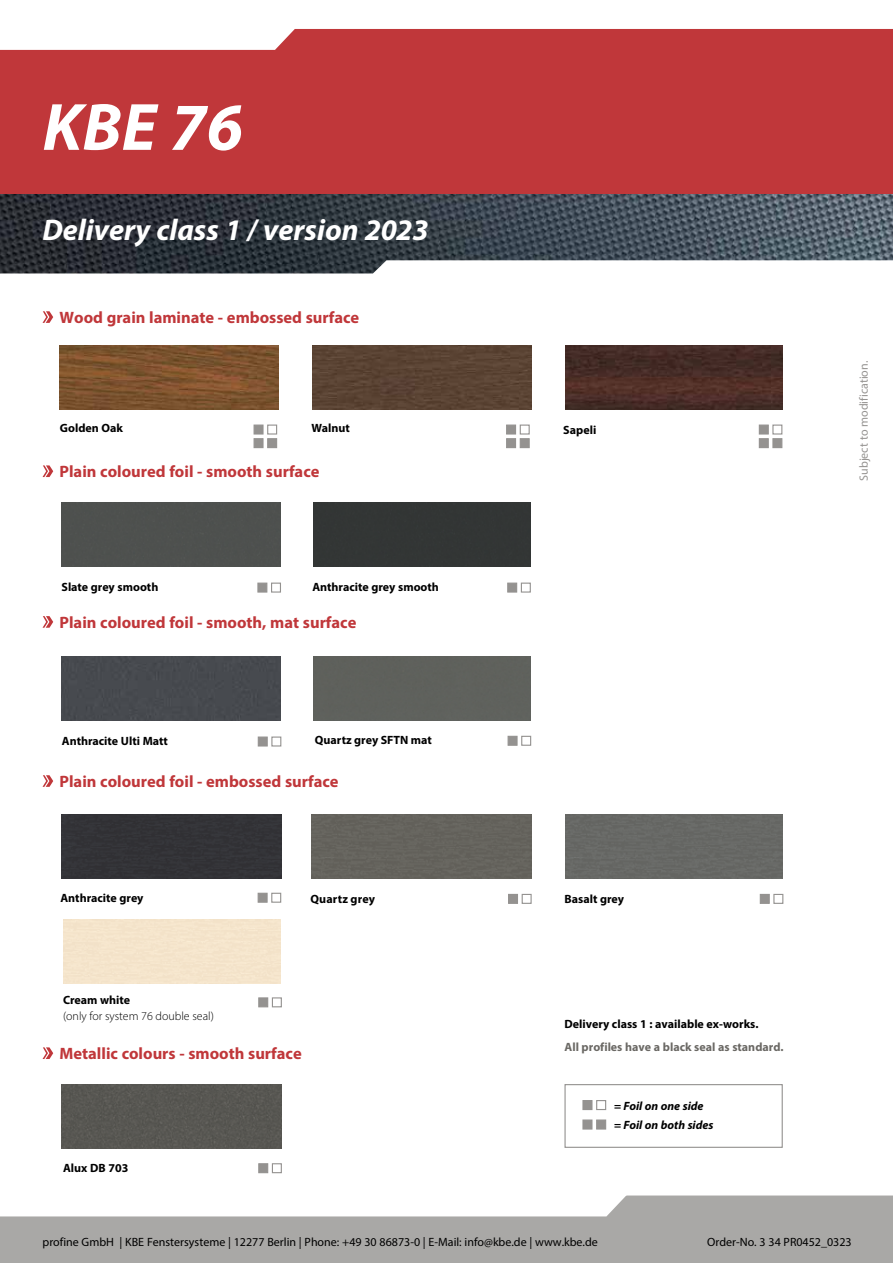
<style>
.page{position:relative;width:893px;height:1263px;background:#fff}
.page>*{position:absolute;margin:0;border:0;box-sizing:border-box;transform-origin:0 0}
.t1{font:italic 700 67.5px "Myriad Pro";color:#fff}
.t2{font:italic 700 30px "Myriad Pro";color:#fff}
.t3{font:700 16.5px "Myriad Pro";color:#c0373a}
.t4{font:700 12px "Myriad Pro";color:#000}
.t5{font:12px "Myriad Pro";color:#000}
.t6{font:700 12px "Myriad Pro";color:#6a6864}
.t7{font:italic 700 12px/19.5px "Myriad Pro";color:#000}
.t8{font:300 12px "Myriad Pro";color:#000}
.t9{font:12px "Myriad Pro";color:#969492}
</style>
<div class="page">
<img style="left:0;top:193px;width:893px;height:80px">
<div style="left:0;top:13px;width:893px;height:180px;background:#c0373a"></div>
<svg style="left:0;top:13px;width:893px;height:37px"></svg>
<svg style="left:0;top:1195px;width:893px;height:68px"></svg>
<div style="left:564px;top:1084px;width:219px;height:64px;border:1px solid #949290"></div>
<div style="left:596px;top:1119px;width:10px;height:10px;background:#949290;border:1px solid #949290"></div>
<div style="left:596px;top:1100px;width:10px;height:10px;border:1px solid #949290"></div>
<div style="left:582px;top:1100px;width:10px;height:10px;background:#949290;border:1px solid #949290"></div>
<div style="left:582px;top:1119px;width:10px;height:10px;background:#949290;border:1px solid #949290"></div>
<div style="left:271px;top:583px;width:10px;height:10px;border:1px solid #949290"></div>
<div style="left:257px;top:583px;width:10px;height:10px;background:#949290;border:1px solid #949290"></div>
<div style="left:521px;top:583px;width:10px;height:10px;border:1px solid #949290"></div>
<div style="left:507px;top:583px;width:10px;height:10px;background:#949290;border:1px solid #949290"></div>
<svg style="left:43px;top:311px;width:10px;height:12px"></svg>
<img style="left:60px;top:346px;width:219px;height:64px">
<img style="left:565px;top:346px;width:218px;height:64px">
<div style="left:313px;top:346px;width:219px;height:64px;background:#5a4333"></div>
<svg style="left:43px;top:775px;width:10px;height:12px"></svg>
<svg style="left:43px;top:1047px;width:10px;height:12px"></svg>
<svg style="left:43px;top:616px;width:10px;height:12px"></svg>
<svg style="left:43px;top:465px;width:10px;height:12px"></svg>
<div style="left:62px;top:656px;width:219px;height:64px;background:#474a4f"></div>
<div style="left:271px;top:736px;width:10px;height:10px;border:1px solid #949290"></div>
<div style="left:258px;top:736px;width:10px;height:10px;background:#949290;border:1px solid #949290"></div>
<div style="left:521px;top:736px;width:10px;height:10px;border:1px solid #949290"></div>
<div style="left:508px;top:736px;width:10px;height:10px;background:#949290;border:1px solid #949290"></div>
<div style="left:62px;top:502px;width:218px;height:64px;background:#4e504e"></div>
<div style="left:314px;top:502px;width:217px;height:64px;background:#333635"></div>
<div style="left:267px;top:424px;width:10px;height:11px;border:1px solid #949290"></div>
<div style="left:254px;top:424px;width:10px;height:11px;background:#949290;border:1px solid #949290"></div>
<div style="left:267px;top:438px;width:10px;height:10px;background:#949290;border:1px solid #949290"></div>
<div style="left:254px;top:438px;width:10px;height:10px;background:#949290;border:1px solid #949290"></div>
<div style="left:520px;top:424px;width:10px;height:11px;border:1px solid #949290"></div>
<div style="left:506px;top:424px;width:10px;height:11px;background:#949290;border:1px solid #949290"></div>
<div style="left:520px;top:438px;width:10px;height:10px;background:#949290;border:1px solid #949290"></div>
<div style="left:506px;top:438px;width:10px;height:10px;background:#949290;border:1px solid #949290"></div>
<div style="left:772px;top:424px;width:10px;height:11px;border:1px solid #949290"></div>
<div style="left:759px;top:424px;width:10px;height:11px;background:#949290;border:1px solid #949290"></div>
<div style="left:772px;top:438px;width:10px;height:10px;background:#949290;border:1px solid #949290"></div>
<div style="left:759px;top:438px;width:10px;height:10px;background:#949290;border:1px solid #949290"></div>
<div style="left:62px;top:815px;width:219px;height:63px;background:#333337"></div>
<div style="left:271px;top:893px;width:10px;height:10px;border:1px solid #949290"></div>
<div style="left:258px;top:893px;width:10px;height:10px;background:#949290;border:1px solid #949290"></div>
<div style="left:522px;top:894px;width:10px;height:10px;border:1px solid #949290"></div>
<div style="left:508px;top:894px;width:10px;height:10px;background:#949290"></div>
<div style="left:773px;top:894px;width:10px;height:10px;border:1px solid #949290"></div>
<div style="left:760px;top:894px;width:10px;height:10px;background:#949290;border:1px solid #949290"></div>
<div style="left:272px;top:1163px;width:10px;height:10px;border:1px solid #949290"></div>
<div style="left:258px;top:1163px;width:10px;height:10px;background:#949290;border:1px solid #949290"></div>
<div style="left:272px;top:997px;width:10px;height:10px;border:1px solid #949290"></div>
<div style="left:258px;top:997px;width:10px;height:10px;background:#949290;border:1px solid #949290"></div>
<div style="left:565px;top:815px;width:217px;height:63px;background:#676866"></div>
<div style="left:312px;top:815px;width:220px;height:63px;background:#65635d"></div>
<div style="left:314px;top:656px;width:217px;height:64px;background:#5f615c"></div>
<div style="left:62px;top:1084px;width:219px;height:64px;background:#585752"></div>
<h1 class="t1" style="left:43px;top:83px;width:202px">KBE 76</h1>
<h2 class="t2" style="left:43px;top:211px;width:388px">Delivery class 1 / version 2023</h2>
<h3 class="t3" style="left:60px;top:307px;width:301px">Wood grain laminate - embossed surface</h3>
<p class="t4" style="left:60px;top:421px;width:65px">Golden Oak</p>
<p class="t4" style="left:312px;top:420px;width:40px">Walnut</p>
<p class="t4" style="left:563px;top:422px;width:35px">Sapeli</p>
<h3 class="t3" style="left:60px;top:461px;width:261px">Plain coloured foil - smooth surface</h3>
<p class="t4" style="left:62px;top:579px;width:98px">Slate grey smooth</p>
<p class="t4" style="left:312px;top:579px;width:128px">Anthracite grey smooth</p>
<h3 class="t3" style="left:60px;top:611px;width:298px">Plain coloured foil - smooth, mat surface</h3>
<p class="t9" style="left:856px;top:481px;width:121px;rotate:-90deg">Subject to modification.</p>
<p class="t4" style="left:62px;top:733px;width:108px">Anthracite Ulti Matt</p>
<p class="t4" style="left:315px;top:732px;width:118px">Quartz grey SFTN mat</p>
<h3 class="t3" style="left:60px;top:770px;width:281px">Plain coloured foil - embossed surface</h3>
<p class="t4" style="left:60px;top:890px;width:85px">Anthracite grey</p>
<p class="t4" style="left:310px;top:891px;width:66px">Quartz grey</p>
<p class="t4" style="left:63px;top:992px;width:69px">Cream white</p>
<p class="t8" style="left:63px;top:1009px;width:152px">(only for system 76 double seal)</p>
<h3 class="t3" style="left:60px;top:1043px;width:244px">Metallic colours - smooth surface</h3>
<p class="t4" style="left:63px;top:1160px;width:67px">Alux DB 703</p>
<p class="t4" style="left:565px;top:891px;width:61px">Basalt grey</p>
<p class="t4" style="left:564px;top:1016px;width:195px">Delivery class 1 : available ex-works.</p>
<p class="t6" style="left:564px;top:1039px;width:221px">All profiles have a black seal as standard.</p>
<p class="t7" style="left:614px;top:1095px;width:101px">= Foil on one side = Foil on both sides</p>
<p class="t5" style="left:43px;top:1234px;width:557px">profine GmbH | KBE Fenstersysteme | 12277 Berlin | Phone: +49 30 86873-0 | E-Mail: info@kbe.de | www.kbe.de</p>
<p class="t5" style="left:707px;top:1234px;width:146px">Order-No. 3 34 PR0452_0323</p>
</div>
